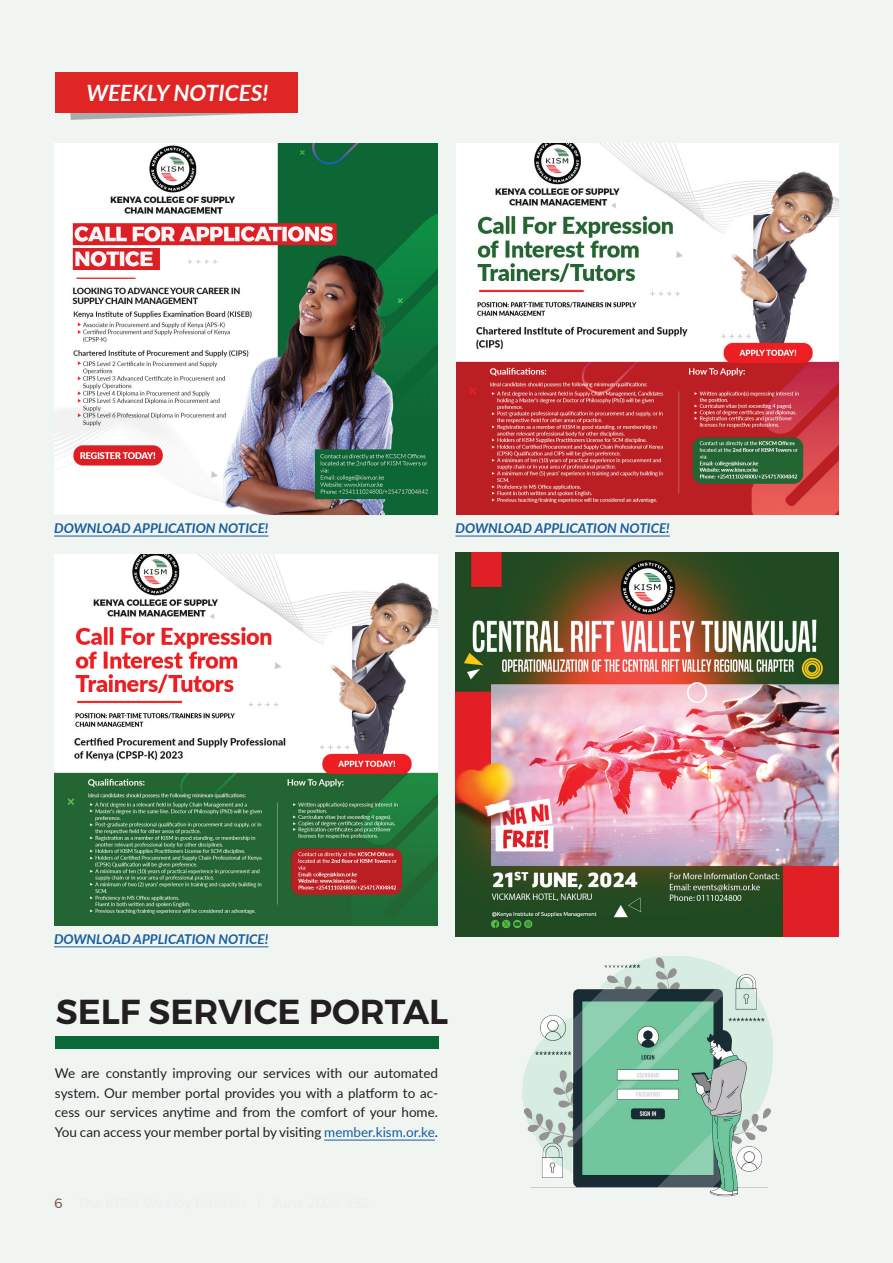
<style>
.page{position:relative;width:893px;height:1263px;background:#f0f5f2}
.page>*{position:absolute;margin:0;border:0;box-sizing:border-box;transform-origin:0 0}
.t1{font:600 34.5px "Montserrat";color:#231f20}
.t2{font:italic 700 22.5px "Lato";color:#fff}
.t3{font:13.5px/19.5px "Lato";color:#231f20;text-align:justify}
.t4{font:italic 700 13.5px "Lato";color:#175d9e}
.s1{color:#175d9e}
</style>
<div class="page">
<hr style="left:54px;top:536px;width:214px;height:1px;background:#175d9e">
<hr style="left:54px;top:946px;width:214px;height:1px;background:#175d9e">
<hr style="left:455px;top:536px;width:215px;height:1px;background:#175d9e">
<img style="left:55px;top:144px;width:382px;height:371px">
<img style="left:55px;top:555px;width:382px;height:371px">
<img style="left:456px;top:144px;width:383px;height:371px">
<div style="left:56px;top:1036px;width:383px;height:13px;background:#0a6938"></div>
<hr style="left:324px;top:1140px;width:111px;height:1px;background:#175d9e">
<img style="left:522px;top:956px;width:251px;height:241px">
<img style="left:455px;top:553px;width:384px;height:384px">
<svg style="left:69px;top:72px;width:229px;height:48px"></svg>
<div style="left:55px;top:73px;width:242px;height:40px;background:#e02525"></div>
<h2 class="t2" style="left:86px;top:76px;width:183px">WEEKLY NOTICES!</h2>
<p class="t4" style="left:54px;top:518px;width:216px">DOWNLOAD APPLICATION NOTICE!</p>
<p class="t4" style="left:455px;top:518px;width:216px">DOWNLOAD APPLICATION NOTICE!</p>
<p class="t4" style="left:54px;top:929px;width:216px">DOWNLOAD APPLICATION NOTICE!</p>
<h1 class="t1" style="left:56px;top:984px;width:394px">SELF SERVICE PORTAL</h1>
<p class="t3" style="left:55px;top:1063px;width:385px">We are constantly improving our services with our automated system. Our member portal provides you with a platform to ac&shy;cess our services anytime and from the comfort of your home.<br>You can access your member portal by visiting <span class="s1">member.kism.or.ke</span>.</p>
</div>
